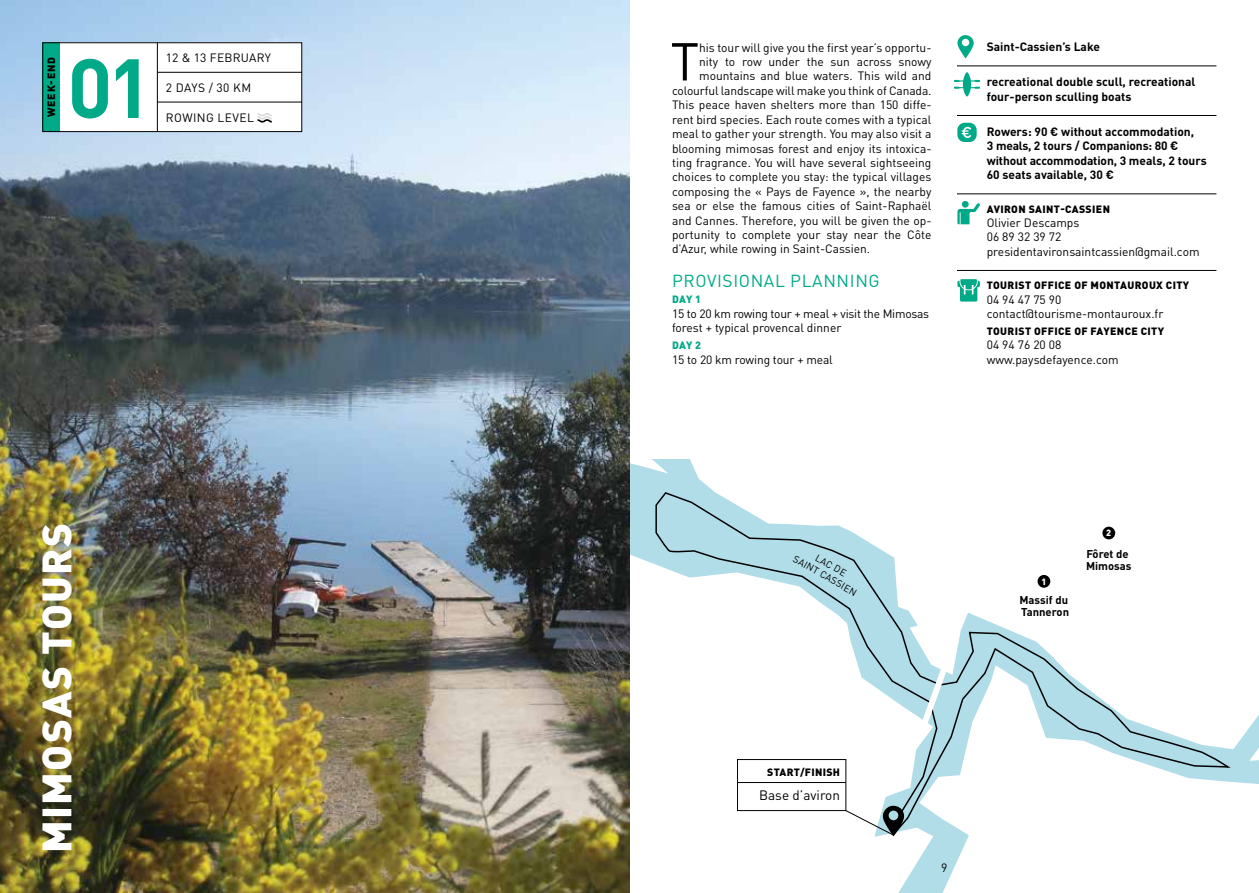
<style>
.page{position:relative;width:1259px;height:893px;background:#fff}
.page>*{position:absolute;margin:0;border:0;box-sizing:border-box;transform-origin:0 0}
.t1{font:700 82.5px "DINOT";color:#00a987}
.t2{font:52.5px "DINOT";color:#000}
.t3{font:900 40.5px "DINOT";letter-spacing:.035em;color:#fff}
.t4{font:17.25px "DINOT";letter-spacing:.035em;color:#00a987}
.t5{font:13.5px "DINOT";color:#000}
.t6{font:12px/14.4px "DINOT";color:#000}
.t7{font:700 12px/14.4px "DINOT";color:#000}
.t8{font:12px/14.4px "DINOT";letter-spacing:-.02em;color:#000}
.t9{font:12px "DINOT";letter-spacing:.02em;color:#000}
.t10{font:12px "DINOT";letter-spacing:.035em;color:#000}
.t11{font:700 11.25px/12px "DINOT";color:#000}
.t12{font:900 10.5px "DINOT";letter-spacing:.035em;color:#000}
.t13{font:900 10.5px "DINOT";letter-spacing:.015em;color:#00a987}
.t14{font:9.75px "DINOT";color:#000}
.t15{font:900 9px "DINOT";color:#fff}
</style>
<div class="page">
<svg style="left:629px;top:459px;width:630px;height:434px"></svg>
<svg style="left:654px;top:491px;width:579px;height:347px"></svg>
<div style="left:737px;top:759px;width:109px;height:52px;background:#fff"></div>
<div style="left:737px;top:759px;width:109px;height:52px;border:1px solid #000"></div>
<hr style="left:737px;top:782px;width:109px;height:1px;background:#000">
<div style="left:1037px;top:575px;width:13px;height:13px;background:#000;border-radius:50%"></div>
<div style="left:1102px;top:527px;width:13px;height:12px;background:#000;border-radius:50%"></div>
<svg style="left:915px;top:659px;width:37px;height:75px"></svg>
<svg style="left:845px;top:805px;width:59px;height:31px"></svg>
<img style="left:0;top:0;width:629px;height:893px">
<div style="left:43px;top:43px;width:259px;height:89px;background:#fff"></div>
<div style="left:43px;top:43px;width:17px;height:89px;background:#00a987"></div>
<hr style="left:157px;top:43px;width:1px;height:89px;background:#000">
<hr style="left:157px;top:72px;width:145px;height:1px;background:#000">
<hr style="left:157px;top:102px;width:145px;height:1px;background:#000">
<svg style="left:257px;top:113px;width:15px;height:10px"></svg>
<div style="left:43px;top:43px;width:259px;height:89px;border:1px solid #000"></div>
<hr style="left:957px;top:66px;width:259px;height:1px;background:#000">
<hr style="left:957px;top:115px;width:259px;height:1px;background:#000">
<hr style="left:957px;top:194px;width:259px;height:1px;background:#000">
<hr style="left:957px;top:270px;width:259px;height:1px;background:#000">
<svg style="left:954px;top:72px;width:26px;height:25px"></svg>
<svg style="left:957px;top:35px;width:16px;height:23px"></svg>
<svg style="left:957px;top:279px;width:23px;height:23px"></svg>
<svg style="left:957px;top:123px;width:19px;height:19px"></svg>
<svg style="left:957px;top:201px;width:23px;height:23px"></svg>
<p class="t12" style="left:44px;top:117px;width:62px;rotate:-90deg">WEEK-END</p>
<h1 class="t1" style="left:68px;top:32px;width:86px">01</h1>
<p class="t9" style="left:166px;top:49px;width:107px">12 &amp; 13 FEBRUARY</p>
<p class="t6" style="left:166px;top:80px;width:87px">2 DAYS / 30 KM</p>
<p class="t10" style="left:166px;top:109px;width:89px">ROWING LEVEL</p>
<h3 class="t3" style="left:29px;top:853px;width:332px;rotate:-90deg">MIMOSAS TOURS</h3>
<h2 class="t2" style="left:670px;top:26px;width:30px">T</h2>
<p class="t6" style="left:699px;top:40px;width:234px">his tour will give you the first year’s opportu-</p>
<p class="t6" style="left:699px;top:54px;width:234px">nity to row under the sun across snowy</p>
<p class="t6" style="left:699px;top:68px;width:234px">mountains and blue waters. This wild and</p>
<p class="t6" style="left:672px;top:83px;width:261px">colourful landscape will make you think of Canada.</p>
<p class="t6" style="left:672px;top:97px;width:261px">This peace haven shelters more than 150 diffe-</p>
<p class="t6" style="left:672px;top:112px;width:261px">rent bird species. Each route comes with a typical</p>
<p class="t6" style="left:672px;top:126px;width:261px">meal to gather your strength. You may also visit a</p>
<p class="t6" style="left:672px;top:140px;width:261px">blooming mimosas forest and enjoy its intoxica-</p>
<p class="t6" style="left:672px;top:155px;width:261px">ting fragrance. You will have several sightseeing</p>
<p class="t6" style="left:672px;top:169px;width:261px">choices to complete you stay: the typical villages</p>
<p class="t6" style="left:672px;top:184px;width:261px">composing the « Pays de Fayence », the nearby</p>
<p class="t6" style="left:672px;top:198px;width:261px">sea or else the famous cities of Saint-Raphaël</p>
<p class="t6" style="left:672px;top:212px;width:261px">and Cannes. Therefore, you will be given the op-</p>
<p class="t6" style="left:672px;top:227px;width:261px">portunity to complete your stay near the Côte</p>
<p class="t6" style="left:672px;top:241px;width:200px">d’Azur, while rowing in Saint-Cassien.</p>
<h3 class="t4" style="left:672px;top:269px;width:209px">PROVISIONAL PLANNING</h3>
<p class="t13" style="left:672px;top:293px;width:31px">DAY 1</p>
<p class="t8" style="left:672px;top:306px;width:259px">15 to 20 km rowing tour + meal + visit the Mimosas forest + typical provencal dinner</p>
<p class="t13" style="left:672px;top:338px;width:31px">DAY 2</p>
<p class="t6" style="left:672px;top:351px;width:162px">15 to 20 km rowing tour + meal</p>
<p class="t7" style="left:986px;top:39px;width:115px">Saint-Cassien’s Lake</p>
<p class="t7" style="left:986px;top:74px;width:210px">recreational double scull, recreational four-person sculling boats</p>
<p class="t7" style="left:986px;top:124px;width:221px">Rowers: 90 € without accommodation,<br>3 meals, 2 tours / Companions: 80 € without accommodation, 3 meals, 2 tours 60 seats available, 30 €</p>
<p class="t12" style="left:987px;top:202px;width:125px">AVIRON SAINT-CASSIEN</p>
<p class="t6" style="left:986px;top:215px;width:214px">Olivier Descamps<br>06 89 32 39 72 presidentavironsaintcassien@gmail.com</p>
<p class="t12" style="left:987px;top:278px;width:204px">TOURIST OFFICE OF MONTAUROUX CITY</p>
<p class="t6" style="left:986px;top:292px;width:178px">04 94 47 75 90 contact@tourisme-montauroux.fr</p>
<p class="t12" style="left:987px;top:324px;width:179px">TOURIST OFFICE OF FAYENCE CITY</p>
<p class="t6" style="left:986px;top:337px;width:133px">04 94 76 20 08 www.paysdefayence.com</p>
<p class="t14" style="left:819px;top:551px;width:35px;rotate:30deg">LAC DE</p>
<p class="t14" style="left:797px;top:552px;width:73px;rotate:30deg">SAINT CASSIEN</p>
<p class="t12" style="left:767px;top:765px;width:74px">START/FINISH</p>
<p class="t5" style="left:759px;top:786px;width:82px">Base d’aviron</p>
<p class="t15" style="left:1041px;top:575px;width:7px">1</p>
<p class="t11" style="left:1019px;top:593px;width:51px">Massif du<br>Tanneron</p>
<p class="t15" style="left:1106px;top:527px;width:7px">2</p>
<p class="t11" style="left:1086px;top:547px;width:47px">Fôret de<br>Mimosas</p>
<p class="t6" style="left:941px;top:860px;width:8px">9</p>
</div>
